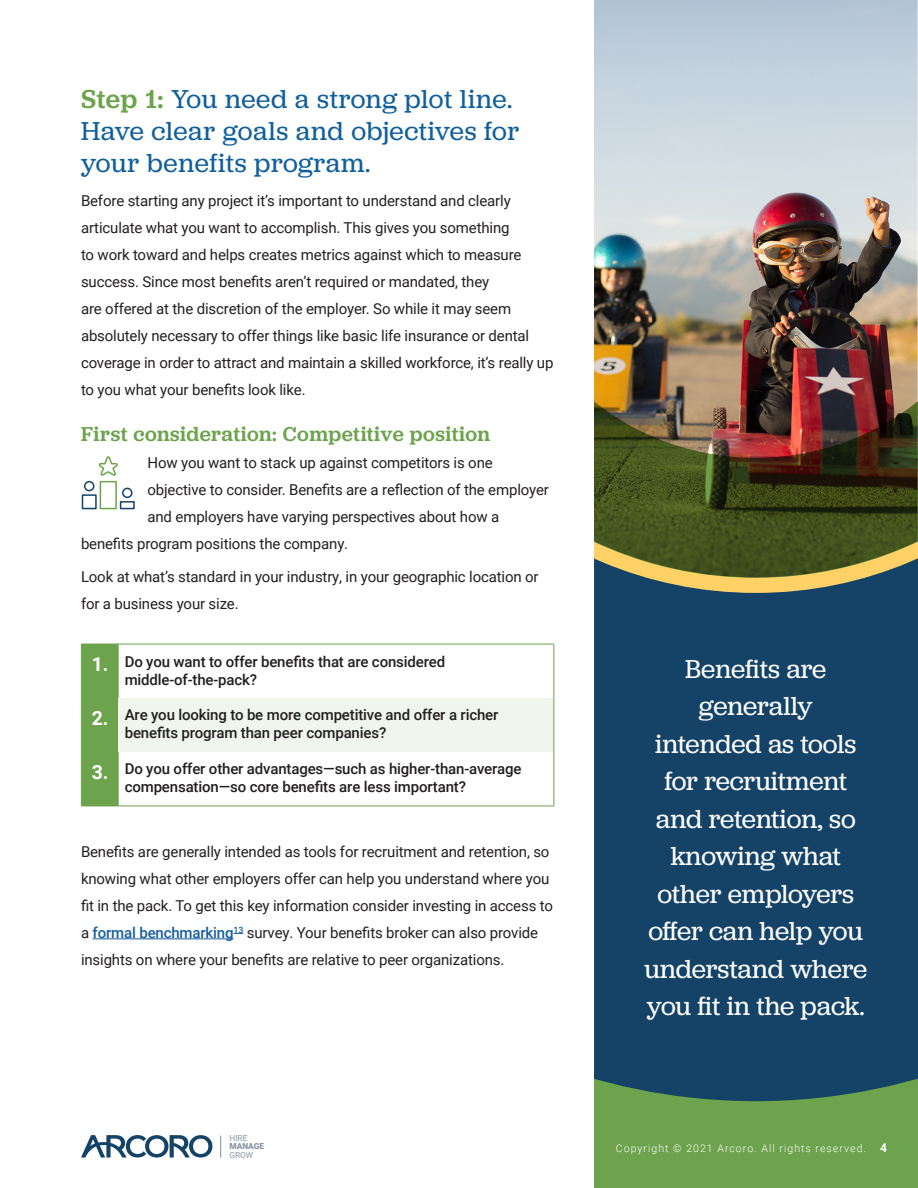
<style>
.page{position:relative;width:918px;height:1188px;background:#fff}
.page>*{position:absolute;margin:0;border:0;box-sizing:border-box;transform-origin:0 0}
.side_bar{font:27px/37.5px "Jubilat";letter-spacing:-.005em;color:#fff;text-align:center}
.Blue_Section_Header{font:27px/32.4px "Jubilat";letter-spacing:.02em;color:#105f9b}
.Green_subsection{font:500 21px "Jubilat";letter-spacing:.02em;color:#6da34d}
.Body_Style_1{font:700 19.5px "Roboto";color:#fff}
.Body_Style_1-2{font:15px/27px "Roboto";letter-spacing:-.01em;color:#231f20}
.Body_Style_1-3{font:500 15px/18px "Roboto";letter-spacing:-.01em;color:#231f20}
.t1{font:300 10.5px "Roboto";letter-spacing:.1em;color:#fff}
.t2{font:8.25px "Roboto";color:#8996a0}
.t3{font:900 8.25px "Roboto";color:#8996a0}
.s1{font-weight:500;color:#6da34d}
.s2{font-weight:500;color:#175d9e}
.s3{font-weight:700;font-size:12px}
</style>
<div class="page">
<div style="left:594px;top:1101px;width:324px;height:87px;background:#6da34d"></div>
<div style="left:594px;top:593px;width:324px;height:508px;background:#154367"></div>
<svg style="left:594px;top:578px;width:324px;height:15px;background:#7c8166"></svg>
<img style="left:594px;top:0;width:324px;height:578px">
<svg style="left:220px;top:1136px;width:1px;height:21px"></svg>
<svg style="left:81px;top:1135px;width:131px;height:23px"></svg>
<hr style="left:93px;top:938px;width:141px;height:1px;background:#175d9e">
<div style="left:82px;top:645px;width:37px;height:161px;background:#6da34d"></div>
<div style="left:119px;top:698px;width:435px;height:54px;background:#f0f6ed"></div>
<hr style="left:81px;top:644px;width:38px;height:1px;background:#6da34d">
<hr style="left:81px;top:644px;width:1px;height:54px;background:#6da34d">
<hr style="left:119px;top:644px;width:435px;height:1px;background:#6da34d">
<hr style="left:554px;top:644px;width:1px;height:54px;background:#6da34d">
<hr style="left:81px;top:698px;width:1px;height:54px;background:#6da34d">
<hr style="left:554px;top:698px;width:1px;height:54px;background:#6da34d">
<hr style="left:81px;top:752px;width:1px;height:54px;background:#6da34d">
<hr style="left:554px;top:752px;width:1px;height:54px;background:#6da34d">
<hr style="left:81px;top:806px;width:38px;height:1px;background:#6da34d">
<hr style="left:119px;top:806px;width:435px;height:1px;background:#6da34d">
<svg style="left:81px;top:456px;width:54px;height:54px"></svg>
<p class="Blue_Section_Header" style="left:81px;top:82px;width:440px"><span class="s1">Step 1:</span> You need a strong plot line.<br>Have clear goals and objectives for your benefits program.</p>
<p class="Body_Style_1-2" style="left:81px;top:187px;width:474px">Before starting any project it’s important to understand and clearly articulate what you want to accomplish. This gives you something<br>to work toward and helps creates metrics against which to measure success. Since most benefits aren’t required or mandated, they<br>are offered at the discretion of the employer. So while it may seem absolutely necessary to offer things like basic life insurance or dental coverage in order to attract and maintain a skilled workforce, it’s really up to you what your benefits look like.</p>
<p class="Green_subsection" style="left:81px;top:420px;width:411px">First consideration: Competitive position</p>
<p class="Body_Style_1-2" style="left:148px;top:448px;width:347px">How you want to stack up against competitors is one</p>
<p class="Body_Style_1-2" style="left:148px;top:475px;width:403px">objective to consider. Benefits are a reflection of the employer</p>
<p class="Body_Style_1-2" style="left:148px;top:502px;width:353px">and employers have varying perspectives about how a</p>
<p class="Body_Style_1-2" style="left:81px;top:529px;width:269px">benefits program positions the company.</p>
<p class="Body_Style_1-2" style="left:81px;top:563px;width:459px">Look at what’s standard in your industry, in your geographic location or for a business your size.</p>
<p class="Body_Style_1" style="left:92px;top:651px;width:18px">1.</p>
<p class="Body_Style_1-3" style="left:125px;top:652px;width:322px">Do you want to offer benefits that are considered middle-of-the-pack?</p>
<p class="Body_Style_1" style="left:92px;top:705px;width:18px">2.</p>
<p class="Body_Style_1-3" style="left:125px;top:706px;width:375px">Are you looking to be more competitive and offer a richer benefits program than peer companies?</p>
<p class="Body_Style_1" style="left:92px;top:759px;width:18px">3.</p>
<p class="Body_Style_1-3" style="left:125px;top:760px;width:398px">Do you offer other advantages—such as higher-than-average compensation—so core benefits are less important?</p>
<p class="Body_Style_1-2" style="left:81px;top:837px;width:474px">Benefits are generally intended as tools for recruitment and retention, so knowing what other employers offer can help you understand where you fit in the pack. To get this key information consider investing in access to a <span class="s2">formal benchmarking</span><sup>13</sup> survey. Your benefits broker can also provide insights on where your benefits are relative to peer organizations.</p>
<p class="t2" style="left:229px;top:1132px;width:19px">HIRE</p>
<p class="t3" style="left:229px;top:1141px;width:36px">MANAGE</p>
<p class="t2" style="left:229px;top:1149px;width:25px">GROW</p>
<p class="side_bar" style="left:644px;top:649px;width:224px">Benefits are generally intended as tools for recruitment and retention, so knowing what other employers offer can help you understand where you fit in the pack.</p>
<p class="t1" style="left:616px;top:1141px;width:273px">Copyright © 2021 Arcoro. All rights reserved. <span class="s3">4</span></p>
</div>
